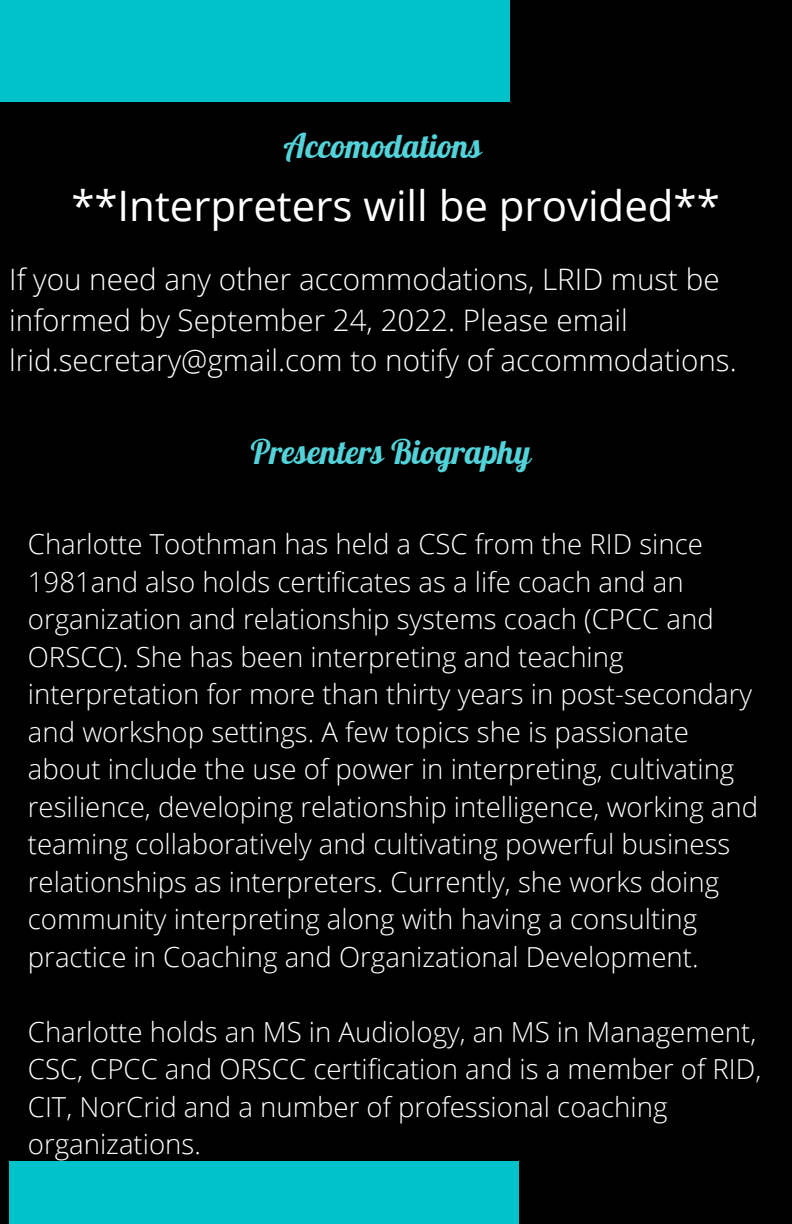
<style>
.page{position:relative;width:792px;height:1224px;background:#000}
.page>*{position:absolute;margin:0;border:0;box-sizing:border-box;transform-origin:0 0}
.t1{font:42px "Open Sans";color:#fff}
.t2{font:33.2px "Lobster";color:#51d3d9}
.t3{font:300 29.6px/40.4px "Open Sans";color:#fff}
.t4{font:300 27.6px/37.6px "Open Sans";color:#fff}
</style>
<div class="page">
<div style="left:0;top:0;width:510px;height:102px;background:#00c2cb"></div>
<div style="left:9px;top:1161px;width:510px;height:63px;background:#00c2cb"></div>
<p class="t2" style="left:284px;top:125px;width:200px">Accomodations</p>
<h1 class="t1" style="left:71px;top:176px;width:650px">**Interpreters will be provided**</h1>
<p class="t3" style="left:9px;top:258px;width:729px">If you need any other accommodations, LRID must be informed by September 24, 2022. Please email lrid.secretary@gmail.com to notify of accommodations.</p>
<p class="t2" style="left:251px;top:431px;width:282px">Presenters Biography</p>
<p class="t4" style="left:28px;top:525px;width:732px">Charlotte Toothman has held a CSC from the RID since 1981and also holds certificates as a life coach and an organization and relationship systems coach (CPCC and ORSCC). She has been interpreting and teaching interpretation for more than thirty years in post-secondary and workshop settings. A few topics she is passionate about include the use of power in interpreting, cultivating resilience, developing relationship intelligence, working and teaming collaboratively and cultivating powerful business relationships as interpreters. Currently, she works doing community interpreting along with having a consulting practice in Coaching and Organizational Development.</p>
<p class="t4" style="left:28px;top:1012px;width:735px">Charlotte holds an MS in Audiology, an MS in Management, CSC, CPCC and ORSCC certification and is a member of RID, CIT, NorCrid and a number of professional coaching organizations.</p>
</div>
